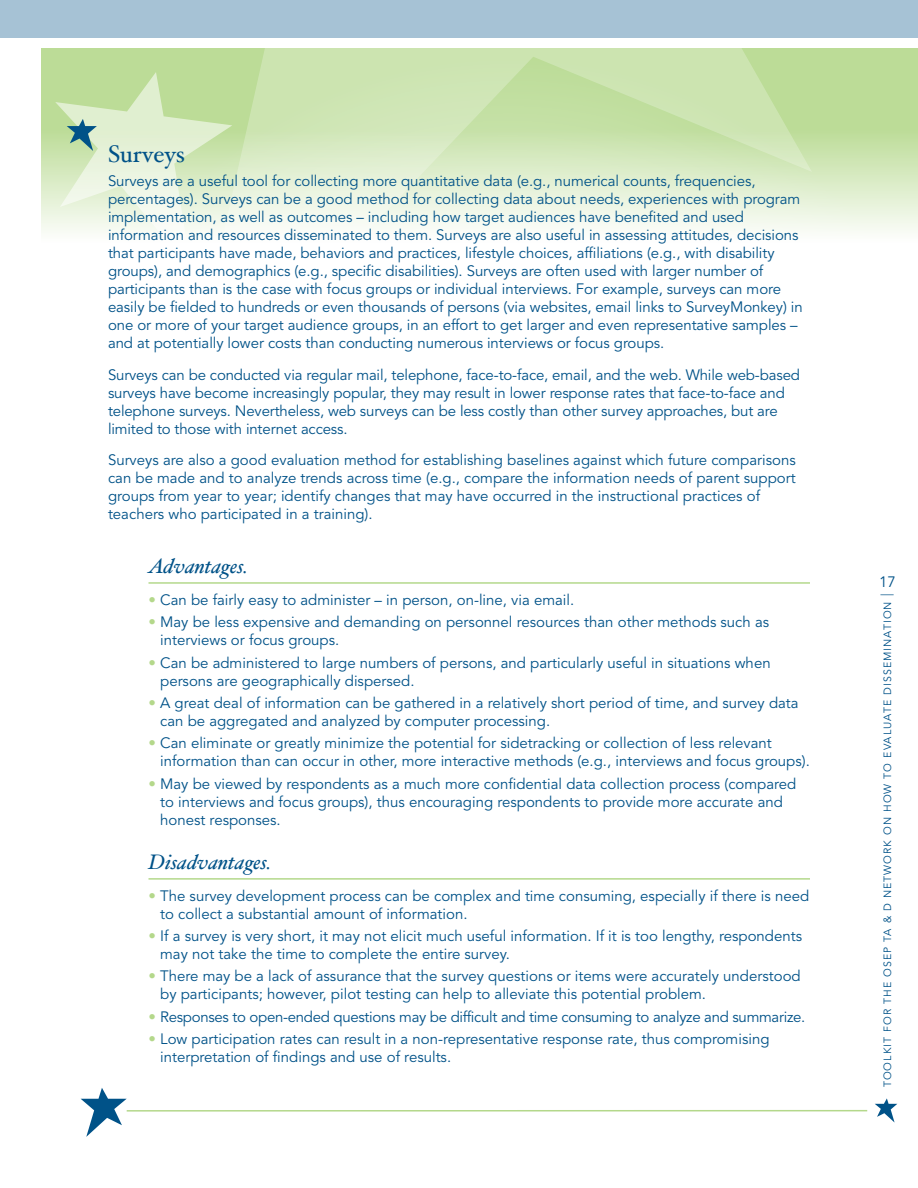
<style>
.page{position:relative;width:918px;height:1188px;background:#fff}
.page>*{position:absolute;margin:0;border:0;box-sizing:border-box;transform-origin:0 0}
.t1{font:24px "Hoefler Text";color:#005288}
.t2{font:italic 21px "Hoefler Text";color:#005288}
.t3{font:15px/18px "Avenir";color:#005288}
.t4{font:15px "Avenir";letter-spacing:-.02em;color:#005288}
.t5{font:10.5px "Avenir";letter-spacing:.1em;color:#005288}
.s1{color:#b4d88b}
.s2{font-size:13.2px}
</style>
<div class="page">
<svg style="left:875px;top:1098px;width:22px;height:25px"></svg>
<svg style="left:864px;top:49px;width:54px;height:183px;background:#cce4b1"></svg>
<svg style="left:41px;top:48px;width:823px;height:184px;background:#d4e8be"></svg>
<svg style="left:55px;top:72px;width:177px;height:160px;background:#d7e9c5"></svg>
<div style="left:0;top:0;width:918px;height:38px;background:#a6c2d5"></div>
<hr style="left:148px;top:582px;width:662px;height:2px;background:#b4d88b">
<hr style="left:148px;top:878px;width:662px;height:2px;background:#b4d88b">
<svg style="left:81px;top:1088px;width:46px;height:49px"></svg>
<hr style="left:127px;top:1110px;width:740px;height:2px;background:#b4d88b">
<h1 class="t1" style="left:108px;top:139px;width:78px">Surveys</h1>
<p class="t3" style="left:108px;top:173px;width:696px">Surveys are a useful tool for collecting more quantitative data (e.g., numerical counts, frequencies, percentages). Surveys can be a good method for collecting data about needs, experiences with program implementation, as well as outcomes – including how target audiences have benefited and used information and resources disseminated to them. Surveys are also useful in assessing attitudes, decisions that participants have made, behaviors and practices, lifestyle choices, affiliations (e.g., with disability groups), and demographics (e.g., specific disabilities). Surveys are often used with larger number of participants than is the case with focus groups or individual interviews. For example, surveys can more easily be fielded to hundreds or even thousands of persons (via websites, email links to SurveyM onkey) in one or more of your target audience groups, in an effort to get larger and even representative samples – and at potentially lower costs than conducting numerous interviews or focus groups.</p>
<p class="t3" style="left:108px;top:366px;width:694px">Surveys can be conducted via regular mail, telephone, face-to-face, email, and the web. While web-based surveys have become increasingly popular, they may result in lower response rates that face-to-face and telephone surveys. Nevertheless, web surveys can be less costly than other survey approaches, but are limited to those with internet access.</p>
<p class="t3" style="left:108px;top:452px;width:689px">Surveys are also a good evaluation method for establishing baselines against which future comparisons can be made and to analyze trends across time (e.g., compare the information needs of parent support groups from year to year; identify changes that may have occurred in the instructional practices of teachers who participated in a training).</p>
<h2 class="t2" style="left:148px;top:554px;width:101px">Advantages.</h2>
<p class="t3" style="left:148px;top:591px;width:427px"><span class="s1">•</span> Can be fairly easy to administer – in person, on-line, via email.</p>
<p class="t3" style="left:160px;top:614px;width:611px;text-indent:-12px"><span class="s1">•</span> M ay be less expensive and demanding on personnel resources than other methods such as interviews or focus groups.</p>
<p class="t3" style="left:160px;top:654px;width:612px;text-indent:-12px"><span class="s1">•</span> Can be administered to large numbers of persons, and particularly useful in situations when persons are geographically dispersed.</p>
<p class="t3" style="left:160px;top:694px;width:640px;text-indent:-12px"><span class="s1">•</span> A great deal of information can be gathered in a relatively short period of time, and survey data can be aggregated and analyzed by computer processing.</p>
<p class="t3" style="left:160px;top:734px;width:651px;text-indent:-12px"><span class="s1">•</span> Can eliminate or greatly minimize the potential for sidetracking or collection of less relevant information than can occur in other, more interactive methods (e.g., interviews and focus groups).</p>
<p class="t3" style="left:160px;top:775px;width:638px;text-indent:-12px"><span class="s1">•</span> M ay be viewed by respondents as a much more confidential data collection process (compared to interviews and focus groups), thus encouraging respondents to provide more accurate and honest responses.</p>
<h2 class="t2" style="left:148px;top:850px;width:124px">Disadvantages.</h2>
<p class="t3" style="left:160px;top:887px;width:651px;text-indent:-12px"><span class="s1">•</span> The survey development process can be complex and time consuming, especially if there is need to collect a substantial amount of information.</p>
<p class="t3" style="left:160px;top:927px;width:643px;text-indent:-12px"><span class="s1">•</span> If a survey is very short, it may not elicit much useful information. If it is too lengthy, respondents may not take the time to complete the entire survey.</p>
<p class="t3" style="left:160px;top:968px;width:642px;text-indent:-12px"><span class="s1">•</span> There may be a lack of assurance that the survey questions or items were accurately understood by participants; however, pilot testing can help to alleviate this potential problem.</p>
<p class="t4" style="left:148px;top:1008px;width:658px"><span class="s1">•</span> Responses to open-ended questions may be difficult and time consuming to analyze and summarize.</p>
<p class="t3" style="left:160px;top:1030px;width:611px;text-indent:-12px"><span class="s1">•</span> Low participation rates can result in a non-representative response rate, thus compromising interpretation of findings and use of results.</p>
<p class="t3" style="left:879px;top:574px;width:18px">17</p>
<p class="t5" style="left:881px;top:1087px;width:495px;rotate:-90deg">Toolkit for the OSEP TA &amp; D Network on H ow to Evaluate Dissemination <span class="s2">|</span></p>
</div>
